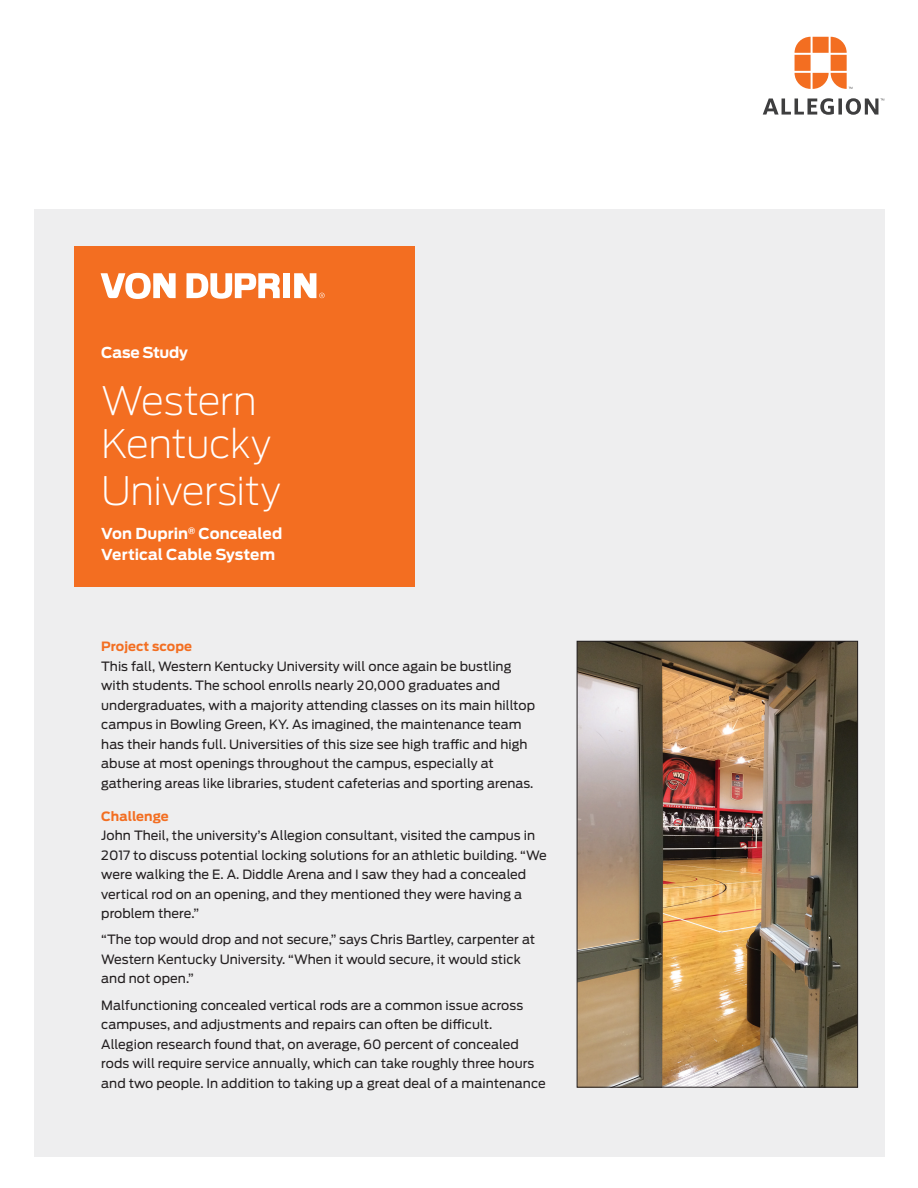
<style>
.page{position:relative;width:918px;height:1188px;background:#fff}
.page>*{position:absolute;margin:0;border:0;box-sizing:border-box;transform-origin:0 0}
.Headline_26_31pt{font:200 39px/45px "Antenna";letter-spacing:-.015em;color:#fff}
.Subhead_10_14pt{font:700 15px/21px "Antenna";letter-spacing:.005em;color:#fff}
.Headline_26_31pt-2{font:700 15px "Antenna";letter-spacing:-.01em;color:#fff}
.Body_8_5_13pt{font:12.75px/19.5px "Antenna";letter-spacing:.005em;color:#231f20}
.Body_Bold_8_5_13pt_O{font:700 12.75px "Antenna";letter-spacing:.005em;color:#f36e21}
</style>
<div class="page">
<div style="left:34px;top:209px;width:850px;height:948px;background:#eeeeef"></div>
<div style="left:74px;top:246px;width:340px;height:341px;background:#f36e21"></div>
<svg style="left:795px;top:37px;width:57px;height:52px"></svg>
<svg style="left:763px;top:98px;width:121px;height:17px"></svg>
<img style="left:579px;top:643px;width:277px;height:442px">
<div style="left:577px;top:641px;width:281px;height:446px;border:1px solid #231f20"></div>
<svg style="left:101px;top:273px;width:75px;height:26px"></svg>
<svg style="left:187px;top:273px;width:93px;height:26px"></svg>
<div style="left:283px;top:273px;width:7px;height:25px;background:#fff"></div>
<svg style="left:294px;top:273px;width:31px;height:25px"></svg>
<p class="Headline_26_31pt-2" style="left:101px;top:342px;width:88px">Case Study</p>
<p class="Headline_26_31pt" style="left:101px;top:377px;width:181px">Western<br>Kentucky<br>University</p>
<p class="Subhead_10_14pt" style="left:101px;top:523px;width:182px">Von Duprin<sup>®</sup> Concealed<br>Vertical Cable System</p>
<p class="Body_Bold_8_5_13pt_O" style="left:101px;top:638px;width:92px">Project scope</p>
<p class="Body_8_5_13pt" style="left:101px;top:656px;width:435px">This fall, Western Kentucky University will once again be bustling with students. The school enrolls nearly 20,000 graduates and undergraduates, with a majority attending classes on its main hilltop campus in Bowling Green, KY. As imagined, the maintenance team has their hands full. Universities of this size see high traffic and high abuse at most openings throughout the campus, especially at gathering areas like libraries, student cafeterias and sporting arenas.</p>
<p class="Body_Bold_8_5_13pt_O" style="left:101px;top:807px;width:69px">Challenge</p>
<p class="Body_8_5_13pt" style="left:101px;top:825px;width:447px">John Theil, the university’s Allegion consultant, visited the campus in 2017 to discuss potential locking solutions for an athletic building. “We were walking the E. A. Diddle Arena and I saw they had a concealed vertical rod on an opening, and they mentioned they were having a problem there.”</p>
<p class="Body_8_5_13pt" style="left:101px;top:930px;width:435px">“The top would drop and not secure,” says Chris Bartley, carpenter at<br>Western Kentucky University. “When it would secure, it would stick and not open.”</p>
<p class="Body_8_5_13pt" style="left:101px;top:995px;width:446px">Malfunctioning concealed vertical rods are a common issue across campuses, and adjustments and repairs can often be difficult.<br>Allegion research found that, on average, 60 percent of concealed rods will require service annually, which can take roughly three hours and two people. In addition to taking up a great deal of a maintenance</p>
</div>
